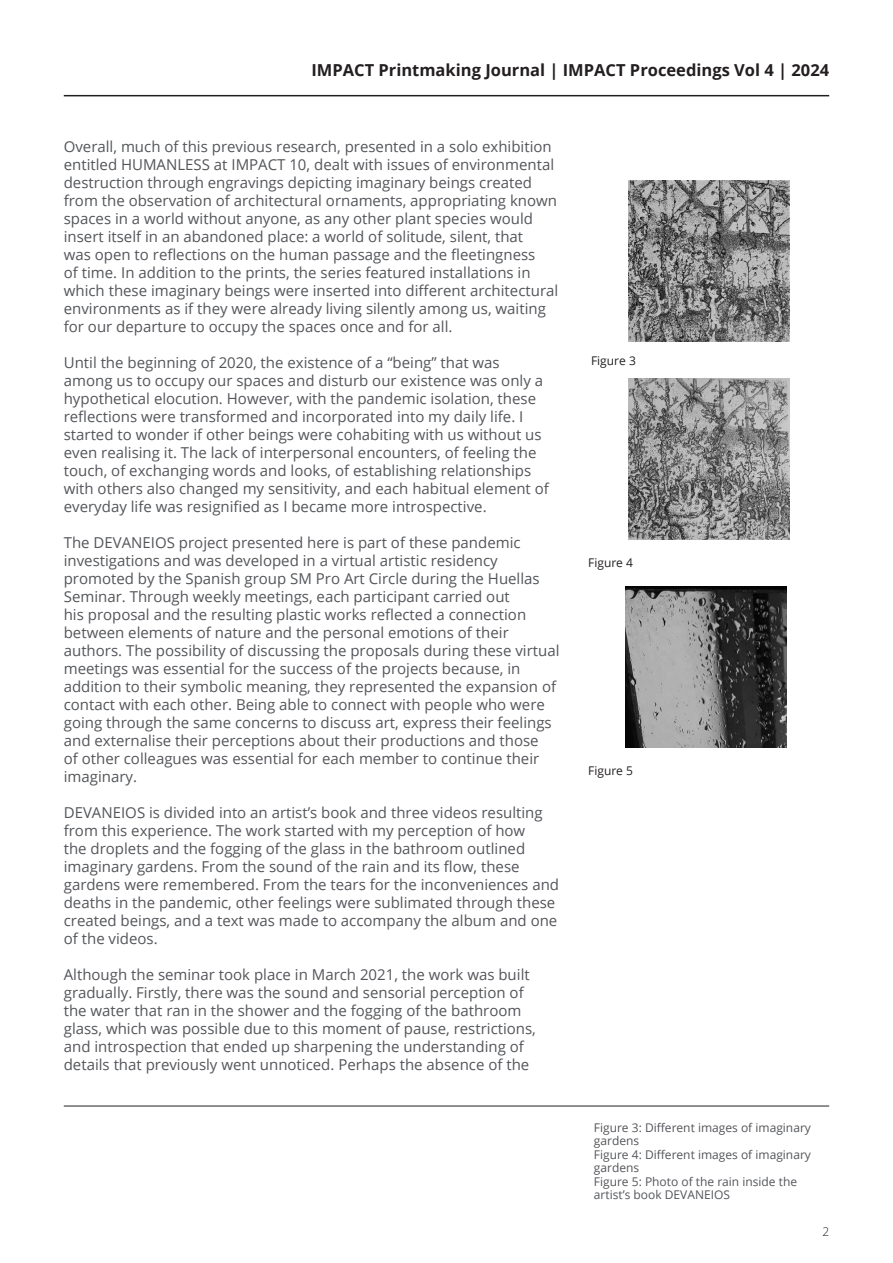
<style>
.page{position:relative;width:893px;height:1263px;background:#fff}
.page>*{position:absolute;margin:0;border:0;box-sizing:border-box;transform-origin:0 0}
.t1{font:700 16.5px "Open Sans";color:#231f20}
.Main_Text{font:15px/18px "Open Sans";color:#54555a}
.t2{font:12px/13.5px "Open Sans";color:#54555a}
.t3{font:12px "Open Sans";color:#231f20}
.t4{font:300 12px "Open Sans";color:#231f20}
</style>
<div class="page">
<hr style="left:64px;top:95px;width:765px;height:1px;background:#231f20">
<hr style="left:64px;top:1106px;width:765px;height:1px;background:#231f20">
<img style="left:628px;top:181px;width:161px;height:161px">
<img style="left:628px;top:379px;width:161px;height:161px">
<img style="left:625px;top:586px;width:161px;height:161px">
<p class="t1" style="left:311px;top:59px;width:519px">IMPACT Printmaking Journal | IMPACT Proceedings Vol 4 | 2024</p>
<p class="Main_Text" style="left:64px;top:137px;width:496px">Overall, much of this previous research, presented in a solo exhibition entitled HUMANLESS at IMPACT 10, dealt with issues of environmental destruction through engravings depicting imaginary beings created from the observation of architectural ornaments, appropriating known spaces in a world without anyone, as any other plant species would insert itself in an abandoned place: a world of solitude, silent, that<br>was open to reflections on the human passage and the fleetingness<br>of time. In addition to the prints, the series featured installations in which these imaginary beings were inserted into different architectural environments as if they were already living silently among us, waiting for our departure to occupy the spaces once and for all.</p>
<p class="Main_Text" style="left:64px;top:353px;width:487px">Until the beginning of 2020, the existence of a “being” that was among us to occupy our spaces and disturb our existence was only a hypothetical elocution. However, with the pandemic isolation, these reflections were transformed and incorporated into my daily life. I started to wonder if other beings were cohabiting with us without us even realising it. The lack of interpersonal encounters, of feeling the touch, of exchanging words and looks, of establishing relationships with others also changed my sensitivity, and each habitual element of everyday life was resignified as I became more introspective.</p>
<p class="Main_Text" style="left:64px;top:533px;width:497px">The DEVANEIOS project presented here is part of these pandemic investigations and was developed in a virtual artistic residency promoted by the Spanish group SM Pro Art Circle during the Huellas Seminar. Through weekly meetings, each participant carried out<br>his proposal and the resulting plastic works reflected a connection between elements of nature and the personal emotions of their authors. The possibility of discussing the proposals during these virtual meetings was essential for the success of the projects because, in addition to their symbolic meaning, they represented the expansion of contact with each other. Being able to connect with people who were going through the same concerns to discuss art, express their feelings and externalise their perceptions about their productions and those<br>of other colleagues was essential for each member to continue their imaginary.</p>
<p class="Main_Text" style="left:64px;top:803px;width:497px">DEVANEIOS is divided into an artist’s book and three videos resulting from this experience. The work started with my perception of how<br>the droplets and the fogging of the glass in the bathroom outlined imaginary gardens. From the sound of the rain and its flow, these gardens were remembered. From the tears for the inconveniences and deaths in the pandemic, other feelings were sublimated through these created beings, and a text was made to accompany the album and one of the videos.</p>
<p class="Main_Text" style="left:64px;top:965px;width:474px">Although the seminar took place in March 2021, the work was built gradually. Firstly, there was the sound and sensorial perception of the water that ran in the shower and the fogging of the bathroom glass, which was possible due to this moment of pause, restrictions, and introspection that ended up sharpening the understanding of details that previously went unnoticed. Perhaps the absence of the</p>
<p class="t3" style="left:591px;top:352px;width:46px">Figure 3</p>
<p class="t3" style="left:588px;top:555px;width:46px">Figure 4</p>
<p class="t3" style="left:588px;top:762px;width:46px">Figure 5</p>
<p class="t2" style="left:594px;top:1120px;width:219px">Figure 3: Different images of imaginary gardens</p>
<p class="t2" style="left:594px;top:1147px;width:219px">Figure 4: Different images of imaginary gardens</p>
<p class="t2" style="left:594px;top:1174px;width:205px">Figure 5: Photo of the rain inside the artist’s book DEVANEIOS</p>
<p class="t4" style="left:822px;top:1223px;width:8px">2</p>
</div>
